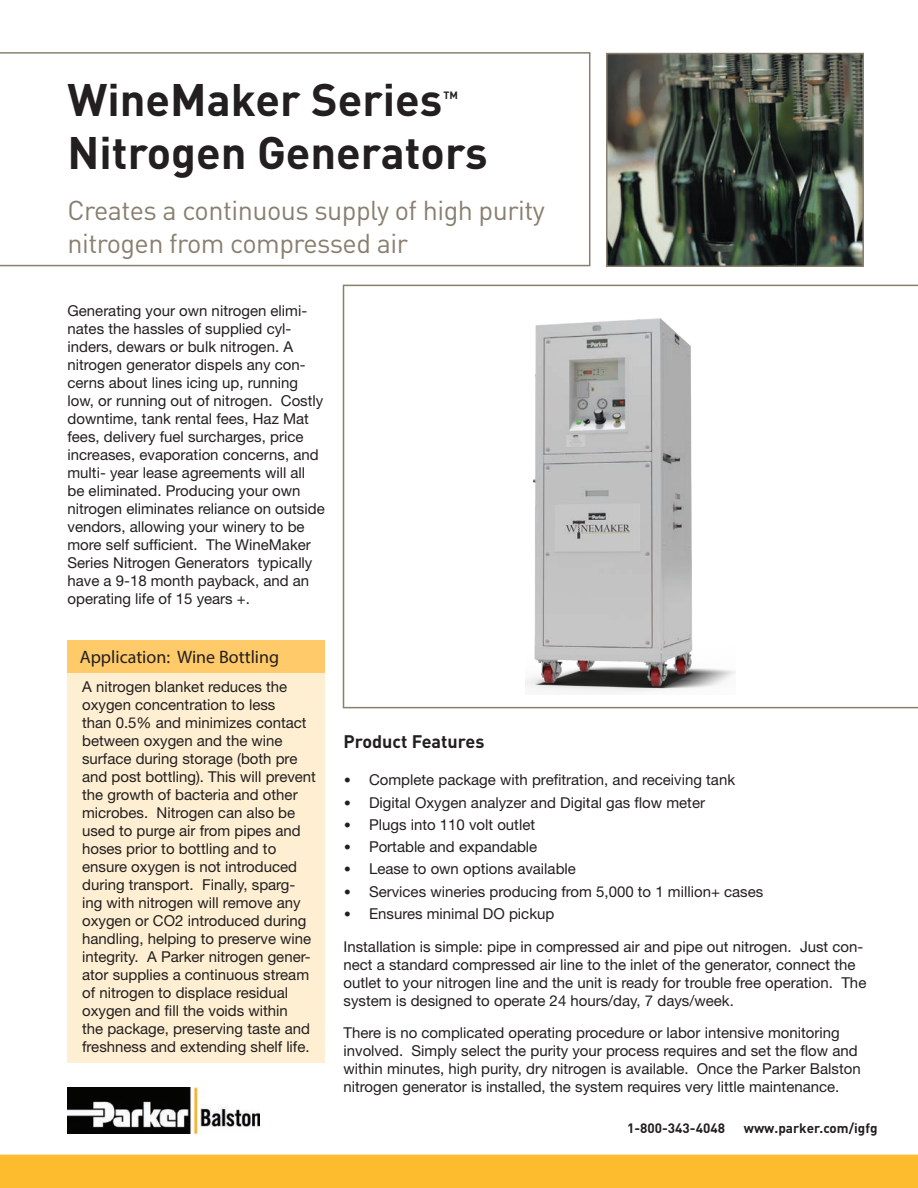
<style>
.page{position:relative;width:918px;height:1188px;background:#fff}
.page>*{position:absolute;margin:0;border:0;box-sizing:border-box;transform-origin:0 0}
.t1{font:700 45px/52.5px "DINOT";color:#231f20}
.t2{font:27px/32.4px "DINOT";letter-spacing:-.02em;color:#887f6f}
.t3{font:18px "Myriad Pro";color:#231f20}
.t4{font:700 18px "DINOT";color:#231f20}
.t5{font:15px/18px "Helvetica Neue LT Std";color:#231f20}
.t6{font:700 13.5px "DINOT";color:#231f20}
.t7{font:700 10.5px "DINOT";color:#231f20}
.s1{font-family:"DINOT"}
</style>
<div class="page">
<div style="left:0;top:1155px;width:918px;height:33px;background:#fdbb2e"></div>
<svg style="left:0;top:52px;width:590px;height:214px"></svg>
<svg style="left:343px;top:285px;width:575px;height:423px"></svg>
<div style="left:68px;top:641px;width:258px;height:421px;background:#feefd2"></div>
<div style="left:68px;top:640px;width:258px;height:32px;background:#feca6a"></div>
<img style="left:68px;top:1087px;width:191px;height:47px">
<img style="left:609px;top:56px;width:252px;height:208px">
<div style="left:606px;top:53px;width:258px;height:214px;border:2px solid #887f6f"></div>
<img style="left:525px;top:299px;width:210px;height:395px">
<h1 class="t1" style="left:68px;top:72px;width:422px">WineMaker Series<br>Nitrogen Generators</h1>
<p class="t7" style="left:444px;top:88px;width:16px">TM</p>
<h2 class="t2" style="left:68px;top:193px;width:479px">Creates a continuous supply of high purity nitrogen from compressed air</h2>
<p class="t5" style="left:68px;top:301px;width:259px">Generating your own nitrogen elimi&shy;nates the hassles of supplied cyl&shy;inders, dewars or bulk nitrogen. A nitrogen generator dispels any con&shy;cerns about lines icing up, running low, or running out of nitrogen. Costly downtime, tank rental fees, Haz Mat fees, delivery fuel surcharges, price increases, evaporation concerns, and multi- year lease agreements will all be eliminated. Producing your own nitrogen eliminates reliance on outside vendors, allowing your winery to be more self sufficient. The WineMaker Series Nitrogen Generators typically have a 9-18 month payback, and an operating life of 15 years +.</p>
<p class="t3" style="left:80px;top:645px;width:201px">Application: Wine Bottling</p>
<p class="t5" style="left:82px;top:678px;width:235px">A nitrogen blanket reduces the oxygen concentration to less<br>than 0.5% and minimizes contact between oxygen and the wine surface during storage (both pre and post bottling). This will prevent the growth of bacteria and other microbes. Nitrogen can also be used to purge air from pipes and hoses prior to bottling and to ensure oxygen is not introduced during transport. Finally, sparg&shy;ing with nitrogen will remove any oxygen or CO2 introduced during handling, helping to preserve wine integrity. A Parker nitrogen gener&shy;ator supplies a continuous stream of nitrogen to displace residual oxygen and fill the voids within<br>the package, preserving taste and freshness and extending shelf life.</p>
<p class="t4" style="left:344px;top:729px;width:142px">Product Features</p>
<p class="t5" style="left:344px;top:771px;width:393px"><span class="s1">•</span> Complete package with prefitration, and receiving tank</p>
<p class="t5" style="left:344px;top:793px;width:363px"><span class="s1">•</span> Digital Oxygen analyzer and Digital gas flow meter</p>
<p class="t5" style="left:344px;top:815px;width:193px"><span class="s1">•</span> Plugs into 110 volt outlet</p>
<p class="t5" style="left:344px;top:838px;width:195px"><span class="s1">•</span> Portable and expandable</p>
<p class="t5" style="left:344px;top:860px;width:234px"><span class="s1">•</span> Lease to own options available</p>
<p class="t5" style="left:344px;top:882px;width:421px"><span class="s1">•</span> Services wineries producing from 5,000 to 1 million+ cases</p>
<p class="t5" style="left:344px;top:905px;width:212px"><span class="s1">•</span> Ensures minimal DO pickup</p>
<p class="t5" style="left:344px;top:938px;width:524px">Installation is simple: pipe in compressed air and pipe out nitrogen. Just con&shy;nect a standard compressed air line to the inlet of the generator, connect the outlet to your nitrogen line and the unit is ready for trouble free operation. The system is designed to operate 24 hours/day, 7 days/week.</p>
<p class="t5" style="left:344px;top:1023px;width:519px">There is no complicated operating procedure or labor intensive monitoring involved. Simply select the purity your process requires and set the flow and within minutes, high purity, dry nitrogen is available. Once the Parker Balston nitrogen generator is installed, the system requires very little maintenance.</p>
<p class="t6" style="left:627px;top:1119px;width:99px">1-800-343-4048</p>
<p class="t6" style="left:744px;top:1119px;width:135px">www.parker.com/igfg</p>
</div>
